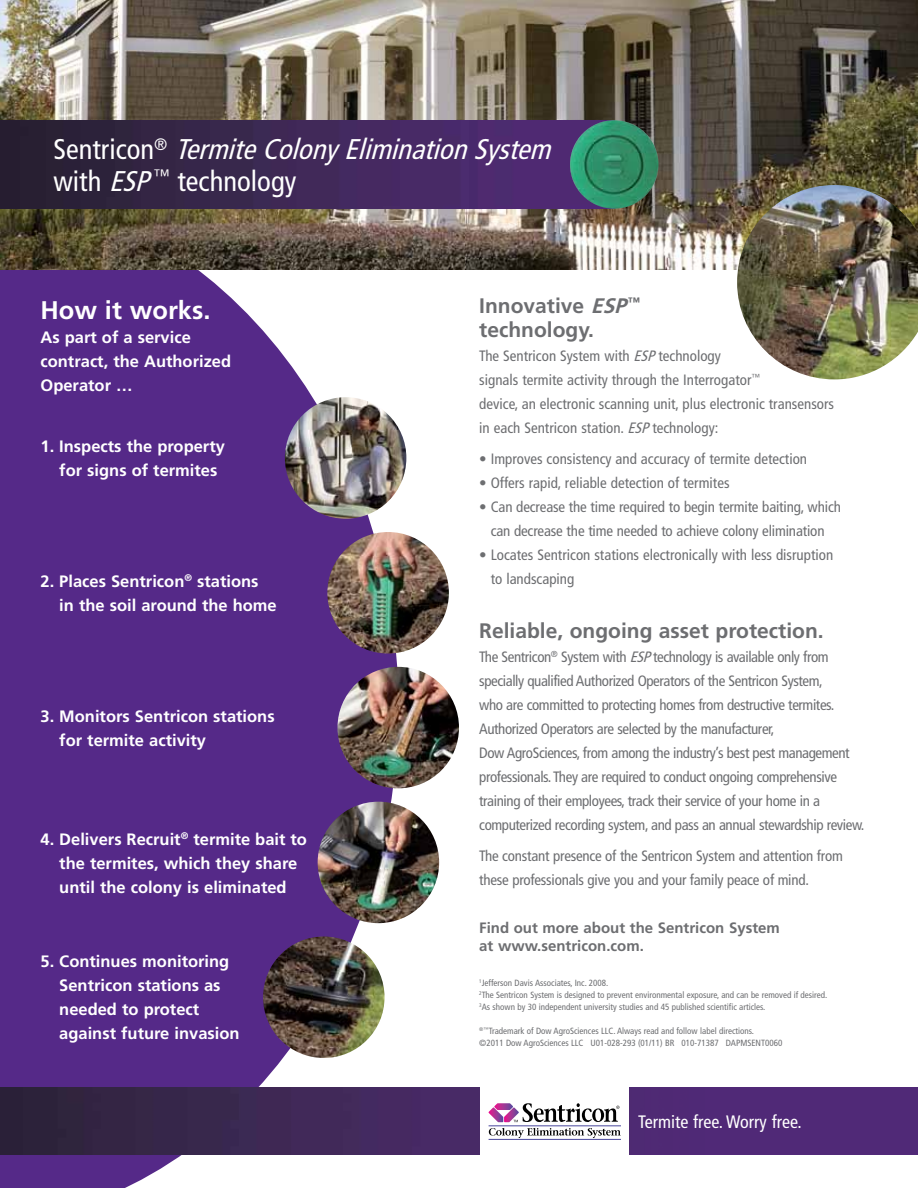
<style>
.page{position:relative;width:918px;height:1188px;background:#fff}
.page>*{position:absolute;margin:0;border:0;box-sizing:border-box;transform-origin:0 0}
.t1{font:italic condensed 28.5px/31.5px "Frutiger";color:#fff}
.t2{font:700 25.5px "Frutiger";color:#fff}
.t3{font:700 21px/24px "Frutiger";color:#6d6e71}
.t4{font:condensed 18px "Frutiger";color:#fff}
.t5{font:700 16.5px/24px "Frutiger";color:#fff}
.t6{font:condensed 15px/24px "Frutiger";letter-spacing:-.015em;color:#6d6e71}
.t7{font:700 15px/18px "Frutiger";color:#6d6e71}
.t8{font:condensed 9px/12px "Frutiger";color:#6d6e71}
.s1{font-style:normal}
.s2{font-style:italic}
</style>
<div class="page">
<svg style="left:0;top:270px;width:398px;height:918px;background:#684195"></svg>
<img style="left:0;top:1088px;width:479px;height:66px">
<hr style="left:489px;top:1126px;width:132px;height:1px;background:#49479d">
<hr style="left:489px;top:1139px;width:132px;height:1px;background:#49479d">
<svg style="left:489px;top:1128px;width:132px;height:10px"></svg>
<svg style="left:489px;top:1103px;width:130px;height:19px"></svg>
<img style="left:0;top:0;width:918px;height:270px">
<img style="left:0;top:120px;width:608px;height:89px">
<div style="left:630px;top:1088px;width:288px;height:66px;background:#502977"></div>
<img style="left:570px;top:120px;width:89px;height:89px;border-radius:44px">
<img style="left:737px;top:185px;width:181px;height:194px">
<img style="left:285px;top:397px;width:121px;height:122px;border-radius:61px">
<img style="left:327px;top:532px;width:122px;height:122px;border-radius:61px">
<img style="left:318px;top:802px;width:121px;height:121px;border-radius:61px">
<img style="left:338px;top:667px;width:121px;height:121px;border-radius:61px">
<img style="left:263px;top:936px;width:122px;height:122px;border-radius:61px">
<h1 class="t1" style="left:53px;top:134px;width:507px"><span class="s1">S e n t r i c o n</span> <sup>®</sup> TermiteColonyEliminationSystem <span class="s1">with</span> ESP<sup>™</sup> <span class="s1">technology</span></h1>
<h2 class="t2" style="left:40px;top:295px;width:172px">How it works.</h2>
<p class="t5" style="left:40px;top:325px;width:192px">As part of a service contract, the Authorized<br>Operator …</p>
<p class="t5" style="left:59px;top:435px;width:167px;text-indent:-19px">1. Inspects the property for signs of termites</p>
<p class="t5" style="left:59px;top:569px;width:219px;text-indent:-19px">2. Places Sentricon<sup>®</sup> stations in the soil around the home</p>
<p class="t5" style="left:59px;top:704px;width:217px;text-indent:-19px">3. Monitors Sentricon stations for termite activity</p>
<p class="t5" style="left:40px;top:827px;width:268px;text-align:center">4. Delivers Recruit<sup>®</sup> termite bait to the termites, which they share until the colony is eliminated</p>
<p class="t5" style="left:59px;top:950px;width:182px;text-indent:-19px">5. Continues monitoring<br>Sentricon stations as needed to protect against future invasion</p>
<h3 class="t3" style="left:479px;top:294px;width:162px">Innovative <span class="s2">ESP</span><sup>™ </sup>technology.</h3>
<p class="t6" style="left:479px;top:344px;width:356px">The Sentricon System with <span class="s2">ESP</span>technology<br>signals termite activity through the Interrogator<sup>™<br></sup>device, an electronic scanning unit, plus electronic transensors in each Sentricon station. <span class="s2">ESP</span>technology:</p>
<p class="t6" style="left:479px;top:446px;width:329px">• Improves consistency and accuracy of termite detection</p>
<p class="t6" style="left:479px;top:470px;width:252px">• Offers rapid, reliable detection of termites</p>
<p class="t6" style="left:479px;top:494px;width:363px;text-align:center">• Can decrease the time required to begin termite baiting, which can decrease the time needed to achieve colony elimination</p>
<p class="t6" style="left:491px;top:542px;width:344px;text-indent:-11px">• Locates Sentricon stations electronically with less disruption to landscaping</p>
<h3 class="t3" style="left:479px;top:619px;width:346px">Reliable, ongoing asset protection.</h3>
<p class="t6" style="left:479px;top:645px;width:387px">The Sentricon<sup>®</sup> System with <span class="s2">ESP</span>technology is available only from specially qualified Authorized Operators of the Sentricon System,<br>who are committed to protecting homes from destructive termites.<br>Authorized Operators are selected by the manufacturer,<br>Dow AgroSciences, from among the industry’s best pest management professionals. They are required to conduct ongoing comprehensive training of their employees, track their service of your home in a computerized recording system, and pass an annual stewardship review.</p>
<p class="t6" style="left:479px;top:844px;width:365px">The constant presence of the Sentricon System and attention from these professionals give you and your family peace of mind.</p>
<p class="t7" style="left:479px;top:919px;width:302px">Find out more about the Sentricon System at www.sentricon.com.</p>
<p class="t8" style="left:479px;top:977px;width:350px"><sup>1</sup>Jefferson Davis Associates, Inc. 2008.<br><sup>2</sup>The Sentricon System is designed to prevent environmental exposure, and can be removed if desired.<br><sup>3</sup>As shown by 30 independent university studies and 45 published scientific articles.</p>
<p class="t8" style="left:479px;top:1025px;width:305px"><sup>®™</sup>Trademark of Dow AgroSciences LLC. Always read and follow label directions.<br>©2011 Dow AgroSciences LLC U01-028-293 (01/11) BR 010-71387 DAPMSENT0060</p>
<p class="t4" style="left:638px;top:1111px;width:165px">Termite free. Worry free.</p>
</div>
